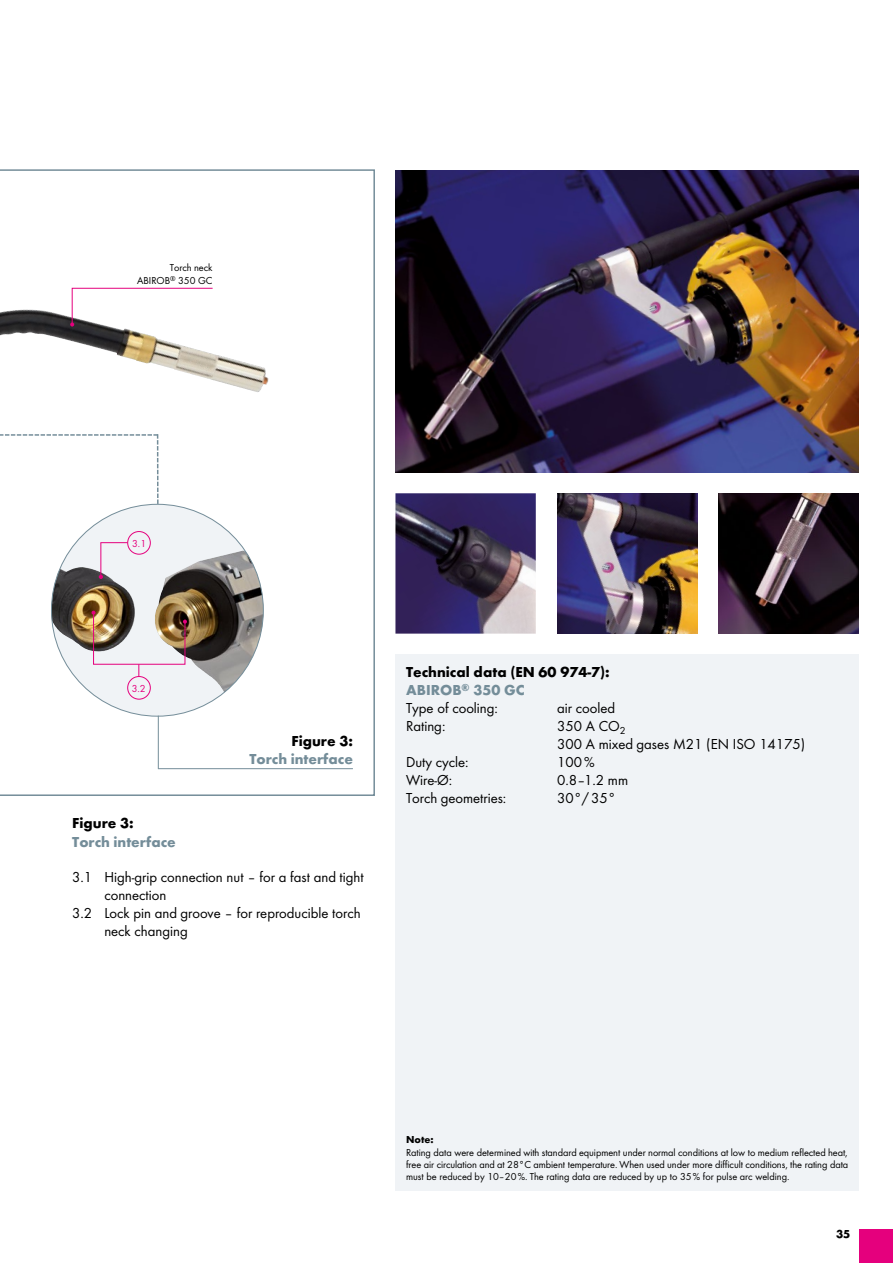
<style>
.page{position:relative;width:893px;height:1263px;background:#fff}
.page>*{position:absolute;margin:0;border:0;box-sizing:border-box;transform-origin:0 0}
.t1{font:15px/18px "Futura TOT Boo";color:#000}
.t2{font:700 15px/18.1px "Futura TOT";color:#000}
.t3{font:700 15px "Futura TOT";color:#748d99}
.t4{font:700 12px "Futura TOT";color:#000}
.t5{font:10.5px/12px "Futura TOT Boo";color:#000;text-align:right}
.t6{font:10.5px "Futura TOT Boo";color:#e5007d}
.t7{font:700 10.5px "Futura TOT";color:#000}
.s1{color:#748d99}
</style>
<div class="page">
<div style="left:859px;top:1229px;width:34px;height:34px;background:#e5007d"></div>
<svg style="left:0;top:169px;width:375px;height:627px"></svg>
<div style="left:395px;top:654px;width:464px;height:537px;background:#f0f3f6"></div>
<hr style="left:158px;top:768px;width:195px;height:1px;background:#748d99">
<img style="left:0;top:310px;width:269px;height:83px">
<div style="left:51px;top:504px;width:212px;height:212px;background:#f0f3f6;border-radius:50%"></div>
<img style="left:51px;top:550px;width:212px;height:142px">
<svg style="left:0;top:434px;width:159px;height:70px"></svg>
<hr style="left:158px;top:716px;width:1px;height:53px;background:#748d99">
<hr style="left:100px;top:543px;width:1px;height:34px;background:#e5007d">
<svg style="left:99px;top:575px;width:4px;height:4px"></svg>
<svg style="left:100px;top:542px;width:27px;height:1px"></svg>
<div style="left:127px;top:676px;width:24px;height:23px;border:1px solid #e5007d;border-radius:50%"></div>
<div style="left:127px;top:531px;width:24px;height:23px;border:1px solid #e5007d;border-radius:50%"></div>
<svg style="left:70px;top:287px;width:143px;height:40px"></svg>
<img style="left:92px;top:611px;width:95px;height:65px">
<img style="left:395px;top:170px;width:464px;height:302px">
<img style="left:395px;top:493px;width:141px;height:141px">
<img style="left:557px;top:493px;width:140px;height:141px">
<img style="left:719px;top:493px;width:140px;height:141px">
<p class="t5" style="left:137px;top:261px;width:77px;line-height:13px">Torch neck<br>ABIROB<sup>®</sup> 350 GC</p>
<p class="t6" style="left:132px;top:537px;width:15px">3.1</p>
<p class="t6" style="left:132px;top:682px;width:15px">3.2</p>
<h1 class="t2" style="left:291px;top:732px;width:63px">Figure 3:</h1>
<h1 class="t3" style="left:249px;top:750px;width:105px">Torch interface</h1>
<h1 class="t2" style="left:72px;top:814px;width:63px">Figure 3:</h1>
<h1 class="t3" style="left:72px;top:832px;width:105px">Torch interface</h1>
<h1 class="t1" style="left:72px;top:868px;width:293px">3.1 High-grip connection nut – for a fast and tight</h1>
<h1 class="t1" style="left:104px;top:886px;width:63px">connection</h1>
<h1 class="t1" style="left:72px;top:904px;width:290px">3.2 Lock pin and groove – for reproducible torch</h1>
<h1 class="t1" style="left:104px;top:922px;width:85px">neck changing</h1>
<h1 class="t2" style="left:406px;top:663px;width:205px">Technical data (EN 60 974-7):<br><span class="s1">ABIROB</span><sup>®</sup> <span class="s1">350 GC</span></h1>
<h1 class="t1" style="left:406px;top:699px;width:93px">Type of cooling:</h1>
<h1 class="t1" style="left:557px;top:699px;width:60px">air cooled</h1>
<h1 class="t1" style="left:406px;top:717px;width:41px">Rating:</h1>
<h1 class="t1" style="left:557px;top:717px;width:249px">350 A CO<sub>2<br></sub>300 A mixed gases M21 (EN ISO 14175)</h1>
<h1 class="t1" style="left:406px;top:753px;width:64px">Duty cycle:</h1>
<h1 class="t1" style="left:557px;top:753px;width:39px">100%</h1>
<h1 class="t1" style="left:406px;top:771px;width:48px">Wire-Ø:</h1>
<h1 class="t1" style="left:557px;top:771px;width:72px">0.8–1.2 mm</h1>
<h1 class="t1" style="left:406px;top:789px;width:102px">Torch geometries:</h1>
<h1 class="t1" style="left:557px;top:789px;width:60px">30°/35°</h1>
<p class="t7" style="left:406px;top:1133px;width:29px">Note:</p>
<p class="t5" style="left:406px;top:1146px;width:444px;text-align:justify">Rating data were determined with standard equipment under normal conditions at low to medium reflected heat, free air circulation and at 28°C ambient temperature. When used under more difficult conditions, the rating data must be reduced by 10–20%. The rating data are reduced by up to 35% for pulse arc welding.</p>
<p class="t4" style="left:836px;top:1227px;width:16px">35</p>
</div>
